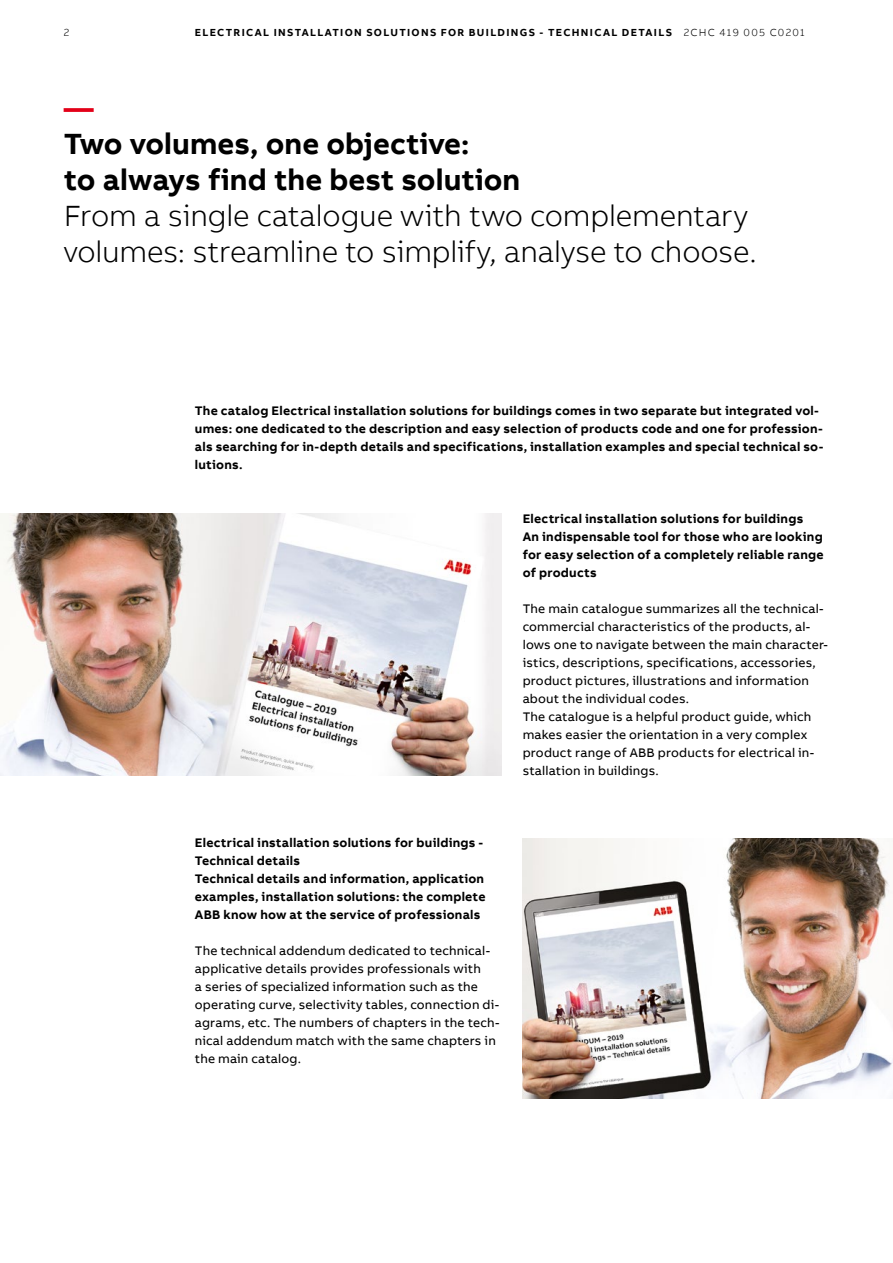
<style>
.page{position:relative;width:893px;height:1263px;background:#fff}
.page>*{position:absolute;margin:0;border:0;box-sizing:border-box;transform-origin:0 0}
.t1{font:300 30px/36px "AB Bvoice";letter-spacing:-.01em;color:#000}
.t2{font:700 30px/36px "AB Bvoice";color:#000}
.t3{font:700 30px "AB Bvoice";color:#e30018}
.t4{font:12.75px/18px "AB Bvoice";letter-spacing:.015em;color:#000}
.t5{font:700 12.75px/18px "AB Bvoice";letter-spacing:.02em;color:#000}
.t6{font:700 10.5px "AB Bvoice";letter-spacing:.125em;color:#000}
.t7{font:300 10.5px "AB Bvoice";color:#000}
.s1{font-weight:300}
</style>
<div class="page">
<img style="left:523px;top:838px;width:370px;height:260px">
<img style="left:0;top:514px;width:501px;height:262px">
<p class="t7" style="left:64px;top:26px;width:7px">2</p>
<p class="t6" style="left:195px;top:25px;width:611px">ELECTRICAL INSTALLATION SOLUTIONS FOR BUILDINGS - TECHNICAL DETAILS <span class="s1">2CHC 419 005 C0201</span></p>
<h1 class="t3" style="left:64px;top:89px;width:31px">—</h1>
<h1 class="t2" style="left:64px;top:126px;width:458px">Two volumes, one objective:<br>to always find the best solution</h1>
<h1 class="t1" style="left:64px;top:198px;width:694px">From a single catalogue with two complementary volumes: streamline to simplify, analyse to choose.</h1>
<p class="t5" style="left:195px;top:402px;width:630px">The catalog Electrical installation solutions for buildings comes in two separate but integrated vol&shy;umes: one dedicated to the description and easy selection of products code and one for profession&shy;als searching for in-depth details and specifications, installation examples and special technical so&shy;lutions.</p>
<p class="t5" style="left:523px;top:510px;width:302px">Electrical installation solutions for buildings<br>An indispensable tool for those who are looking for easy selection of a completely reliable range of products</p>
<p class="t4" style="left:523px;top:600px;width:307px">The main catalogue summarizes all the technical&shy;commercial characteristics of the products, al&shy;lows one to navigate between the main character&shy;istics, descriptions, specifications, accessories, product pictures, illustrations and information about the individual codes.<br>The catalogue is a helpful product guide, which makes easier the orientation in a very complex product range of ABB products for electrical in&shy;stallation in buildings.</p>
<p class="t5" style="left:195px;top:834px;width:292px">Electrical installation solutions for buildings - Technical details<br>Technical details and information, application examples, installation solutions: the complete ABB know how at the service of professionals</p>
<p class="t4" style="left:195px;top:942px;width:306px">The technical addendum dedicated to technical&shy;applicative details provides professionals with<br>a series of specialized information such as the operating curve, selectivity tables, connection di&shy;agrams, etc. The numbers of chapters in the tech&shy;nical addendum match with the same chapters in the main catalog.</p>
</div>
